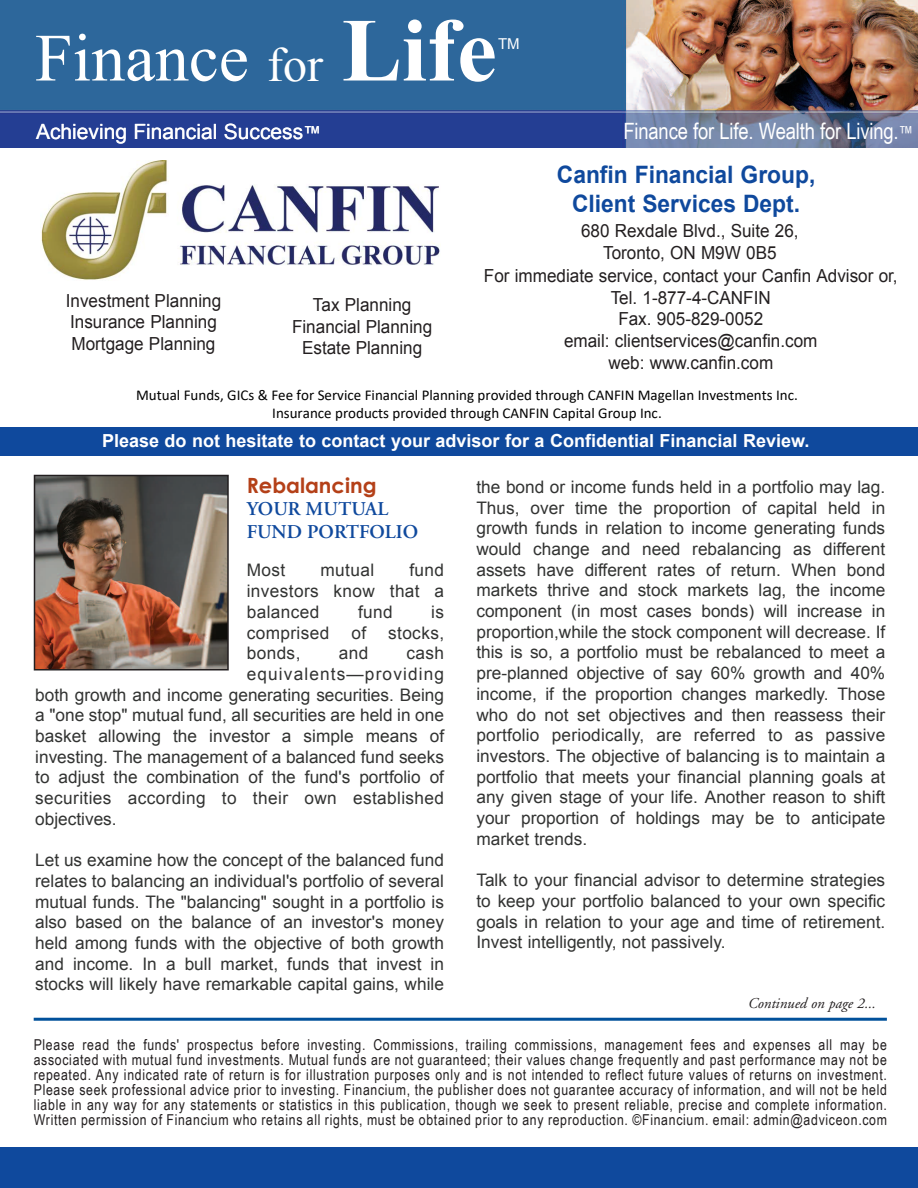
<style>
.page{position:relative;width:918px;height:1188px;background:#fff}
.page>*{position:absolute;margin:0;border:0;box-sizing:border-box;transform-origin:0 0}
.t1{font:67.5px "Times New Roman";color:#fff}
.t2{font:700 24px/28.8px "Arial";color:#0f499d;text-align:center;scale:.95 1}
.t3{font:22.5px "Arial Narrow";letter-spacing:-.01em;color:#fff}
.t4{font:21px "Arial";color:#fff}
.t5{font:700 21px "Century Gothic";color:#b44018}
.t6{font:600 19.5px/22.5px "Adobe Garamond";color:#0f499d}
.t7{font:18px/21.6px "Arial";color:#231f20;text-align:center;scale:.95 1}
.t8{font:700 18px "Arial";color:#fff}
.t9{font:17.25px/20.7px "Arial";color:#323332;text-align:justify}
.t10{font:17.25px "Arial";letter-spacing:.02em;color:#323332}
.t11{font:17.25px "Arial";letter-spacing:.065em;color:#323332}
.t12{font:15px/15px "Arial Narrow";letter-spacing:.045em;color:#231f20;text-align:justify}
.t13{font:15px/18px "Calibri";color:#000;text-align:center}
.t14{font:italic 15px "Adobe Garamond";color:#231f20}
.t15{font:15px "Arial";color:#fff}
.s1{font-size:48px}
.s2{font-weight:700;font-size:90px}
.s3{font-size:18px}
</style>
<div class="page">
<img style="left:0;top:0;width:918px;height:148px">
<hr style="left:34px;top:1018px;width:853px;height:3px;background:#01519b">
<div style="left:0;top:1147px;width:918px;height:41px;background:#0f499d"></div>
<div style="left:0;top:427px;width:918px;height:28px;background:#0f499d"></div>
<img style="left:37px;top:478px;width:189px;height:189px">
<div style="left:34px;top:475px;width:195px;height:195px;border:2px solid #231f20"></div>
<img style="left:41px;top:160px;width:399px;height:120px">
<h1 class="t1" style="left:35px;top:20px;width:463px">Finance <span class="s1">for</span> <span class="s2">Life</span></h1>
<p class="t15" style="left:498px;top:36px;width:23px">TM</p>
<p class="t4" style="left:36px;top:120px;width:287px">Achieving Financial Success<span class="s3">™</span></p>
<h3 class="t3" style="left:624px;top:118px;width:291px">Finance for Life. Wealth for Living.<span class="s3">™</span></h3>
<h2 class="t2" style="left:557px;top:160px;width:274px">Canfin Financial Group,<br>Client Services Dept.</h2>
<p class="t7" style="left:581px;top:220px;width:231px">680 Rexdale Blvd., Suite 26,<br>Toronto, ON M9W 0B5</p>
<p class="t7" style="left:484px;top:265px;width:437px">For immediate service, contact your Canfin Advisor or,<br>Tel. 1-877-4-CANFIN<br>Fax. 905-829-0052<br>email: clientservices@canfin.com<br>web: www.canfin.com</p>
<p class="t13" style="left:136px;top:385px;width:663px">Mutual Funds, GICs &amp; Fee for Service Financial Planning provided through CANFIN Magellan Investments Inc.<br>Insurance products provided through CANFIN Capital Group Inc.</p>
<p class="t7" style="left:66px;top:289px;width:165px;text-align:left">Investment Planning<br>Insurance Planning<br>Mortgage Planning</p>
<p class="t7" style="left:292px;top:294px;width:149px">Tax Planning<br>Financial Planning<br>Estate Planning</p>
<p class="t8" style="left:102px;top:430px;width:709px">Please do not hesitate to contact your advisor for a Confidential Financial Review.</p>
<p class="t5" style="left:247px;top:472px;width:131px">Rebalancing</p>
<p class="t6" style="left:247px;top:500px;width:173px">YOUR MUTUAL<br>FUND PORTFOLIO</p>
<p class="t9" style="left:247px;top:560px;width:40px">Most</p>
<p class="t9" style="left:321px;top:560px;width:55px">mutual</p>
<p class="t9" style="left:247px;top:560px;width:199px;text-indent:163px">fund investors know that a balanced</p>
<p class="t9" style="left:358px;top:601px;width:36px">fund</p>
<p class="t9" style="left:431px;top:601px;width:14px">is</p>
<p class="t10" style="left:247px;top:623px;width:84px">comprised</p>
<p class="t9" style="left:351px;top:622px;width:16px">of</p>
<p class="t9" style="left:388px;top:622px;width:57px">stocks,</p>
<p class="t9" style="left:247px;top:643px;width:55px">bonds,</p>
<p class="t9" style="left:339px;top:643px;width:31px">and</p>
<p class="t9" style="left:407px;top:643px;width:39px">cash</p>
<p class="t11" style="left:247px;top:664px;width:199px">equivalents—providing</p>
<p class="t9" style="left:35px;top:684px;width:410px">both growth and income generating securities. Being</p>
<p class="t9" style="left:35px;top:705px;width:410px">a "one stop" mutual fund, all securities are held in one</p>
<p class="t9" style="left:35px;top:726px;width:410px">basket allowing the investor a simple means of</p>
<p class="t9" style="left:35px;top:746px;width:410px">investing. The management of a balanced fund seeks</p>
<p class="t9" style="left:35px;top:767px;width:410px">to adjust the combination of the fund's portfolio of</p>
<p class="t10" style="left:35px;top:789px;width:410px">securities according to their own established</p>
<p class="t9" style="left:35px;top:808px;width:83px">objectives.</p>
<p class="t9" style="left:35px;top:850px;width:410px">Let us examine how the concept of the balanced fund relates to balancing an individual's portfolio of several mutual funds. The "balancing" sought in a portfolio is also based on the balance of an investor's money held among funds with the objective of both growth and income. In a bull market, funds that invest in stocks will likely have remarkable capital gains, while</p>
<p class="t9" style="left:476px;top:477px;width:410px">the bond or income funds held in a portfolio may lag.<br>Thus, over time the proportion of capital held in growth funds in relation to income generating funds would change and need rebalancing as different assets have different rates of return. When bond markets thrive and stock markets lag, the income component (in most cases bonds) will increase in proportion,while the stock component will decrease. If this is so, a portfolio must be rebalanced to meet a pre-planned objective of say 60% growth and 40% income, if the proportion changes markedly. Those who do not set objectives and then reassess their portfolio periodically, are referred to as passive investors. The objective of balancing is to maintain a portfolio that meets your financial planning goals at any given stage of your life. Another reason to shift your proportion of holdings may be to anticipate market trends.</p>
<p class="t9" style="left:476px;top:870px;width:410px">Talk to your financial advisor to determine strategies to keep your portfolio balanced to your own specific goals in relation to your age and time of retirement.<br>Invest intelligently, not passively.</p>
<p class="t14" style="left:748px;top:997px;width:130px">Continued on page 2...</p>
<p class="t12" style="left:34px;top:1037px;width:855px">Please read the funds' prospectus before investing. Commissions, trailing commissions, management fees and expenses all may be associated with mutual fund investments. Mutual funds are not guaranteed; their values change frequently and past performance may not be repeated. Any indicated rate of return is for illustration purposes only and is not intended to reflect future values of returns on investment.<br>Please seek professional advice prior to investing. Financium, the publisher does not guarantee accuracy of information, and will not be held liable in any way for any statements or statistics in this publication, though we seek to present reliable, precise and complete information.<br>Written permission of Financium who retains all rights, must be obtained prior to any reproduction. ©Financium. email: admin@adviceon.com</p>
</div>
